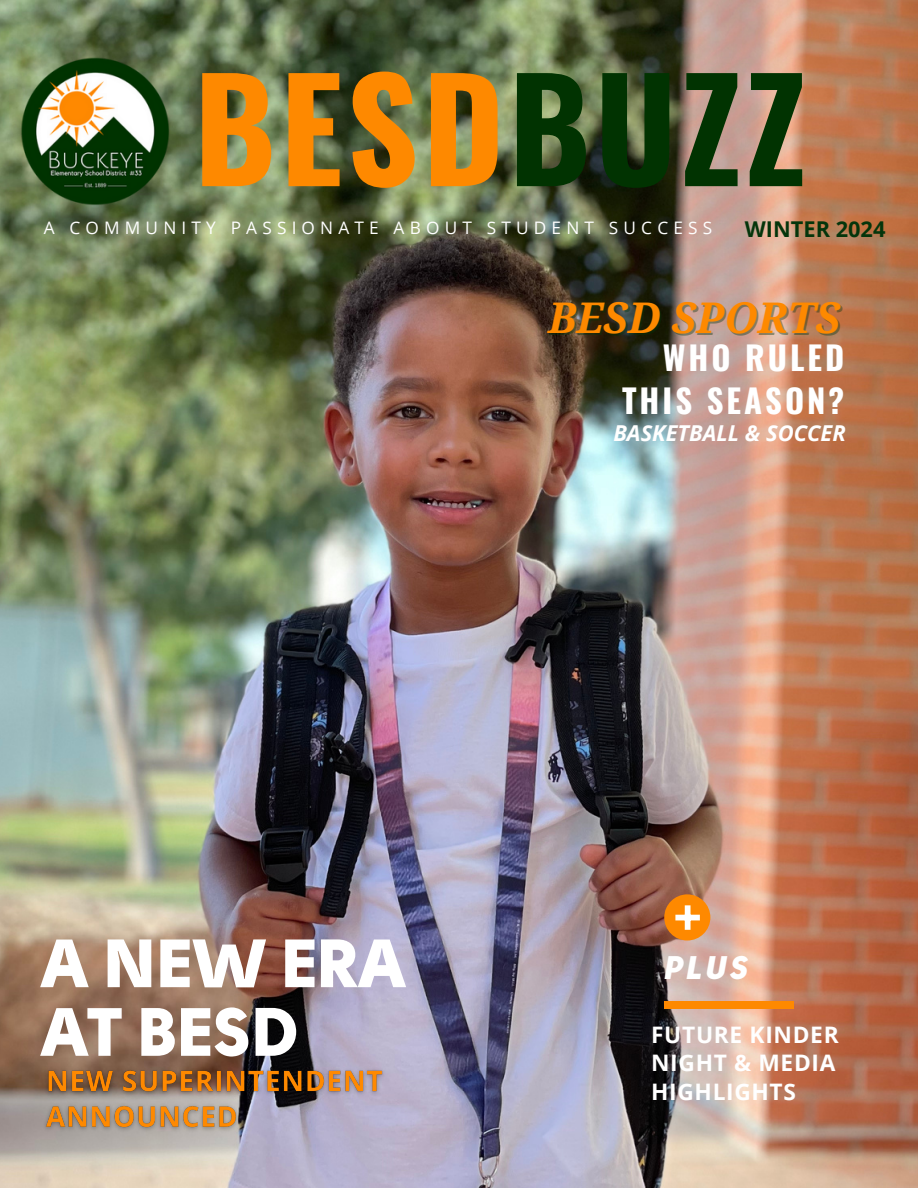
<style>
.page{position:relative;width:918px;height:1188px;background:#fff}
.page>*{position:absolute;margin:0;border:0;box-sizing:border-box;transform-origin:0 0}
.t1{font:700 139.5px "Oswald";letter-spacing:.03em;color:#fe8900}
.t2{font:900 68.1px "Solomon Sans";color:#fff}
.t3{font:italic 700 42.3px "Droid Serif";color:#fe8900}
.t4{font:700 32.7px "Oswald";letter-spacing:.095em;color:#fff}
.t5{font:italic 900 32.7px "Solomon Sans";color:#fff}
.t6{font:700 22.8px/28.7px "Open Sans";letter-spacing:.03em;color:#fff}
.t7{font:italic 700 21.9px "Open Sans";color:#fff}
.t8{font:700 21.75px "Open Sans";color:#04350b}
.t9{font:17.25px "Open Sans";letter-spacing:.3em;color:#fff}
.s1{color:#013301}
</style>
<div class="page">
<img style="left:0;top:0;width:918px;height:1188px">
<div style="left:664px;top:1002px;width:130px;height:7px;background:#fe8900"></div>
<div style="left:664px;top:894px;width:46px;height:47px;background:#fe8900;border-radius:50%"></div>
<svg style="left:675px;top:905px;width:25px;height:25px"></svg>
<img style="left:0;top:34px;width:197px;height:210px">
<img style="left:39px;top:1062px;width:354px;height:73px">
<p class="t1" style="left:194px;top:20px;width:614px">BESD<span class="s1">BUZZ</span></p>
<p class="t9" style="left:44px;top:216px;width:670px">A COMMUNITY PASSIONATE ABOUT STUDENT SUCCESS</p>
<p class="t8" style="left:745px;top:214px;width:142px">WINTER 2024</p>
<p class="t3" style="left:548px;top:294px;width:294px">BESD SPORTS</p>
<p class="t4" style="left:663px;top:332px;width:183px">WHO RULED</p>
<p class="t4" style="left:622px;top:375px;width:224px">THIS SEASON?</p>
<p class="t2" style="left:43px;top:933px;width:365px">A NEW ERA</p>
<p class="t2" style="left:43px;top:1001px;width:259px">AT BESD</p>
<p class="t7" style="left:613px;top:418px;width:234px">BASKETBALL &amp; SOCCER</p>
<p class="t5" style="left:663px;top:953px;width:85px">PLUS</p>
<p class="t6" style="left:651px;top:1020px;width:189px">FUTURE KINDER<br>NIGHT &amp; MEDIA<br>HIGHLIGHTS</p>
</div>
